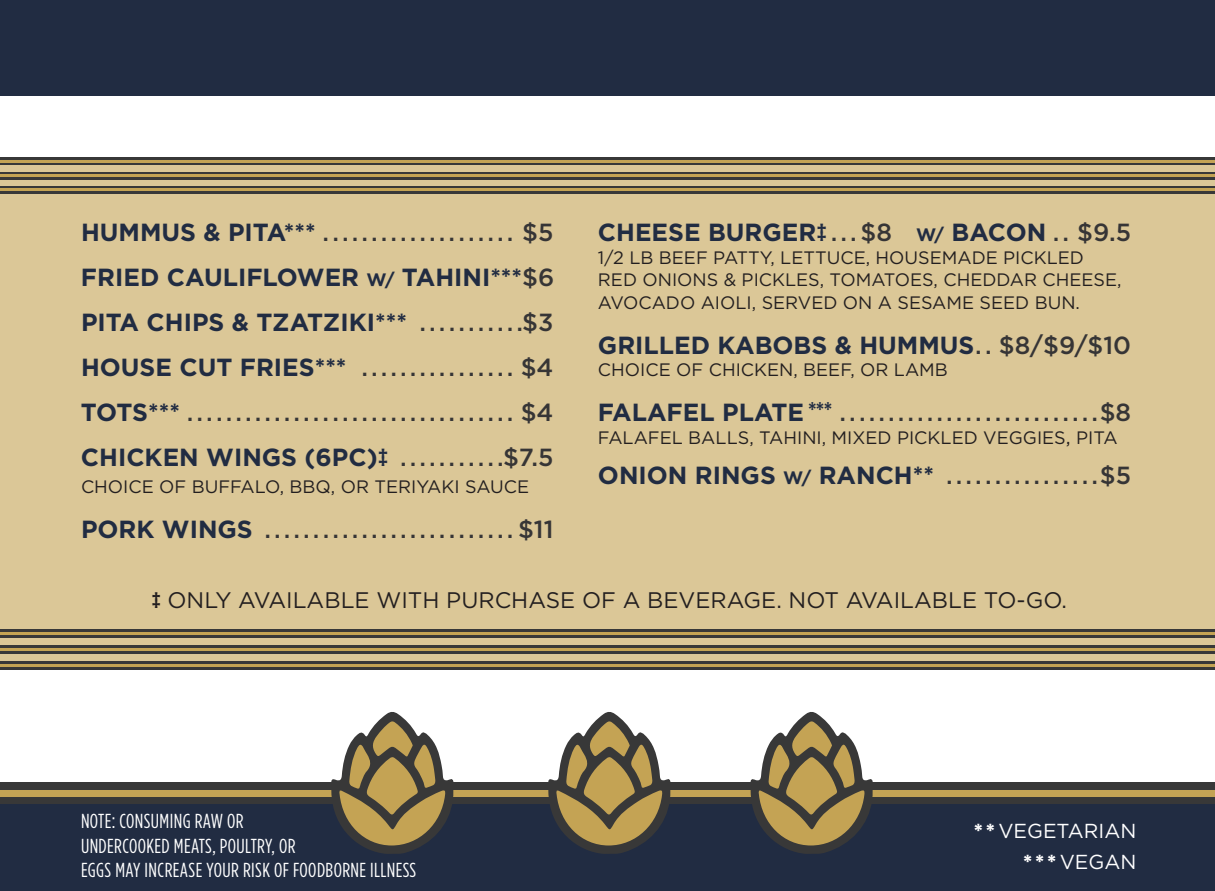
<style>
.page{position:relative;width:1215px;height:891px;background:#fff}
.page>*{position:absolute;margin:0;border:0;box-sizing:border-box;transform-origin:0 0}
.t1{font:500 27px "Gotham Condensed";color:#363536}
.t2{font:700 24.75px/45px "Gotham";color:#212c42;text-align:justify}
.t3{font:22.5px "Gotham";color:#231f20}
.t4{font:20.25px/24.3px "Gotham Condensed";letter-spacing:.02em;color:#fff}
.t5{font:20.25px/31.5px "Gotham";color:#fff;text-align:right}
.t6{font:18px/22.5px "Gotham";color:#231f20}
.s1{font-family:"Gotham";font-weight:700;font-size:24.75px;color:#212c42}
.s2{font-family:"Gotham";font-size:24.75px}
.s3{font-size:18px}
.s4{font-weight:500;color:#363536}
.s5{font-family:"Gotham Condensed";font-weight:500;font-size:27px;color:#363536}
.s6{font-weight:900}
.s7{color:#202c42}
.s8{font-size:20.25px}
</style>
<div class="page">
<div style="left:0;top:158px;width:1215px;height:511px;background:#dbc797"></div>
<div style="left:0;top:796px;width:1215px;height:95px;background:#212c42"></div>
<div style="left:0;top:783px;width:1215px;height:21px;background:#383838"></div>
<div style="left:0;top:790px;width:1215px;height:7px;background:#c4a354"></div>
<svg style="left:331px;top:712px;width:123px;height:142px"></svg>
<svg style="left:751px;top:712px;width:122px;height:142px"></svg>
<svg style="left:548px;top:712px;width:123px;height:142px"></svg>
<div style="left:0;top:172px;width:1215px;height:7px;background:#383838"></div>
<hr style="left:0;top:174px;width:1215px;height:3px;background:#c4a354">
<svg style="left:0;top:186px;width:1215px;height:7px;background:#544d3d"></svg>
<hr style="left:0;top:189px;width:1215px;height:2px;background:#c4a354">
<svg style="left:0;top:158px;width:1215px;height:7px;background:#544d3d"></svg>
<hr style="left:0;top:160px;width:1215px;height:2px;background:#c4a354">
<svg style="left:0;top:645px;width:1215px;height:8px;background:#4f493c"></svg>
<hr style="left:0;top:648px;width:1215px;height:2px;background:#c4a354">
<div style="left:0;top:661px;width:1215px;height:8px;background:#383838"></div>
<hr style="left:0;top:664px;width:1215px;height:3px;background:#c4a354">
<svg style="left:0;top:629px;width:1215px;height:8px;background:#4f493c"></svg>
<hr style="left:0;top:632px;width:1215px;height:2px;background:#c4a354">
<div style="left:0;top:0;width:1215px;height:95px;background:#212c42"></div>
<p class="t1" style="left:81px;top:216px;width:474px"><span class="s1">HUMMUS &amp; PITA***</span> . . . . . . . . . . . . . . . . . . . . <span class="s2">$5</span></p>
<p class="t2" style="left:81px;top:255px;width:475px">FRIED CAULIFLOWER <span class="s3">W/</span> TAHINI***<span class="s4">$6<br></span>PITA CHIPS &amp; TZATZIKI*** <span class="s5">. . . . . . . . . .</span> <span class="s4">$3<br></span>HOUSE CUT FRIES*** <span class="s5">. . . . . . . . . . . . . . . .</span> <span class="s4">$4</span></p>
<p class="t1" style="left:81px;top:396px;width:474px"><span class="s1">TOTS***</span> . . . . . . . . . . . . . . . . . . . . . . . . . . . . . . . . . . <span class="s2">$4</span></p>
<p class="t2" style="left:81px;top:435px;width:474px">CHICKEN WINGS (6PC)<span class="s6">‡</span> <span class="s5">. . . . . . . . . .</span> <span class="s4">$7.5</span></p>
<p class="t6" style="left:81px;top:475px;width:450px">CHOICE OF BUFFALO, BBQ, OR TERIYAKI SAUCE</p>
<p class="t1" style="left:81px;top:513px;width:474px"><span class="s1">PORK WINGS</span> . . . . . . . . . . . . . . . . . . . . . . . . . . <span class="s2">$11</span></p>
<p class="t2" style="left:598px;top:210px;width:535px">CHEESE BURGER<span class="s6">‡</span> <span class="s5">. . .</span> <span class="s4">$8</span> <span class="s3">W/</span> BACON <span class="s5">. .</span> <span class="s4">$9.5</span></p>
<p class="t6" style="left:598px;top:246px;width:525px">1/2 LB BEEF PATTY, LETTUCE, HOUSEMADE PICKLED<br>RED ONIONS &amp; PICKLES, TOMATOES, CHEDDAR CHEESE,<br>AVOCADO AIOLI, SERVED ON A SESAME SEED BUN.</p>
<p class="t2" style="left:598px;top:322px;width:535px">GRILLED KABOBS &amp; HUMMUS <span class="s5">. .</span> <span class="s4">$8/$9/$10</span></p>
<p class="t6" style="left:598px;top:358px;width:351px">CHOICE OF CHICKEN, BEEF, OR LAMB</p>
<p class="t1" style="left:598px;top:396px;width:535px"><span class="s1">FALAFEL PLATE</span> <span class="s7">***</span> . . . . . . . . . . . . . . . . . . . . . . . . . . <span class="s2">$8</span></p>
<p class="t6" style="left:598px;top:426px;width:521px">FALAFEL BALLS, TAHINI, MIXED PICKLED VEGGIES<span class="s8">,</span> PITA</p>
<p class="t2" style="left:598px;top:453px;width:535px">ONION RINGS <span class="s3">W/</span> RANCH** <span class="s5">. . . . . . . . . . . . . . .</span> <span class="s4">$5</span></p>
<p class="t3" style="left:152px;top:586px;width:917px"><span class="s6">‡</span> ONLY AVAILABLE WITH PURCHASE OF A BEVERAGE. NOT AVAILABLE TO-GO.</p>
<p class="t4" style="left:81px;top:809px;width:337px">NOTE: CONSUMING RAW OR<br>UNDERCOOKED MEATS, POULTRY, OR<br>EGGS MAY INCREASE YOUR RISK OF FOODBORNE ILLNESS</p>
<p class="t5" style="left:974px;top:814px;width:164px"><span class="s6">* *</span> VEGETARIAN <span class="s6">* * *</span> VEGAN</p>
</div>
